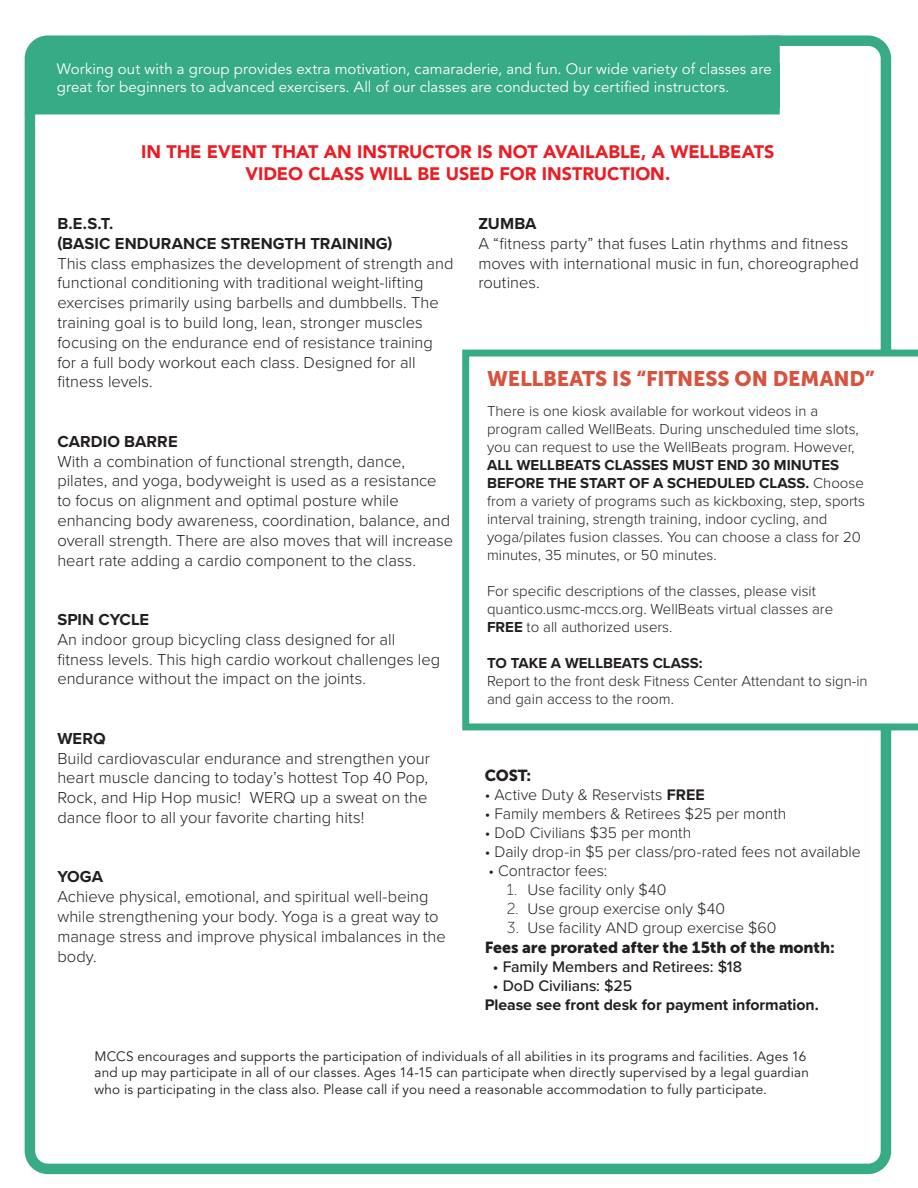
<style>
.page{position:relative;width:918px;height:1188px;background:#fff}
.page>*{position:absolute;margin:0;border:0;box-sizing:border-box;transform-origin:0 0}
.t1{font:21px "Museo Sans 900";letter-spacing:-.005em;color:#d7533e}
.t2{font:900 18px "Avenir LT Std";letter-spacing:-.005em;color:#eb1d23}
.t3{font:300 16.5px/19.8px "Proxima Nova";color:#231f20}
.t4{font:700 16.5px "Proxima Nova";letter-spacing:.005em;color:#231f20}
.t5{font:300 15.9px "Proxima Nova";letter-spacing:-.005em;color:#231f20}
.t6{font:500 15.9px "Proxima Nova";letter-spacing:-.005em;color:#231f20}
.t7{font:15.9px "Museo Sans 900";color:#231f20}
.t8{font:700 15.9px "Proxima Nova";letter-spacing:-.005em;color:#231f20}
.t9{font:300 15px/18px "Proxima Nova";color:#231f20}
.t10{font:15px/18px "Avenir LT Std";letter-spacing:.005em;color:#fff}
.t11{font:700 15px "Proxima Nova";color:#231f20}
.t12{font:13.5px/16.2px "Avenir LT Std";letter-spacing:.015em;color:#231f20}
.s1{font-weight:700}
.s2{font-family:"Museo Sans 100";font-weight:400}
</style>
<div class="page">
<div style="left:25px;top:35px;width:866px;height:1139px;border:10px solid #36ab85;border-radius:18px"></div>
<svg style="left:462px;top:350px;width:456px;height:380px"></svg>
<div style="left:25px;top:35px;width:755px;height:79px;background:#36ab85"></div>
<div style="left:57px;top:63px;width:723px;height:45px;background:#36ab85"></div>
<p class="t10" style="left:57px;top:61px;width:716px">Working out with a group provides extra motivation, camaraderie, and fun. Our wide variety of classes are great for beginners to advanced exercisers. All of our classes are conducted by certified instructors.</p>
<p class="t2" style="left:141px;top:141px;width:635px">IN THE EVENT THAT AN INSTRUCTOR IS NOT AVAILABLE, A WELLBEATS</p>
<p class="t2" style="left:246px;top:163px;width:426px">VIDEO CLASS WILL BE USED FOR INSTRUCTION.</p>
<p class="t4" style="left:478px;top:211px;width:60px">ZUMBA</p>
<p class="t3" style="left:478px;top:233px;width:382px">A “fitness party” that fuses Latin rhythms and fitness moves with international music in fun, choreographed routines.</p>
<p class="t4" style="left:57px;top:211px;width:58px">B.E.S.T.</p>
<p class="t4" style="left:57px;top:231px;width:337px">(BASIC ENDURANCE STRENGTH TRAINING)</p>
<p class="t3" style="left:57px;top:252px;width:398px">This class emphasizes the development of strength and functional conditioning with traditional weight-lifting exercises primarily using barbells and dumbbells. The training goal is to build long, lean, stronger muscles focusing on the endurance end of resistance training for a full body workout each class. Designed for all fitness levels.</p>
<p class="t1" style="left:487px;top:367px;width:389px">WELLBEATS IS “FITNESS ON DEMAND”</p>
<p class="t9" style="left:487px;top:402px;width:379px">There is one kiosk available for workout videos in a program called WellBeats. During unscheduled time slots, you can request to use the WellBeats program. However, <span class="s1">ALL WELLBEATS CLASSES MUST END 30 MINUTES BEFORE THE START OF A SCHEDULED CLASS.</span> Choose from a variety of programs such as kickboxing, step, sports interval training, strength training, indoor cycling, and yoga/pilates fusion classes. You can choose a class for 20 minutes, 35 minutes, or 50 minutes.</p>
<p class="t9" style="left:487px;top:582px;width:348px">For specific descriptions of the classes, please visit quantico.usmc-mccs.org. WellBeats virtual classes are</p>
<p class="t9" style="left:487px;top:618px;width:187px"><span class="s1">FREE</span> to all authorized users.</p>
<p class="t11" style="left:487px;top:652px;width:217px">TO TAKE A WELLBEATS CLASS:</p>
<p class="t9" style="left:487px;top:672px;width:382px">Report to the front desk Fitness Center Attendant to sign-in and gain access to the room.</p>
<p class="t4" style="left:57px;top:429px;width:122px">CARDIO BARRE</p>
<p class="t3" style="left:57px;top:450px;width:397px">With a combination of functional strength, dance, pilates, and yoga, bodyweight is used as a resistance to focus on alignment and optimal posture while enhancing body awareness, coordination, balance, and overall strength. There are also moves that will increase heart rate adding a cardio component to the class.</p>
<p class="t4" style="left:57px;top:607px;width:93px">SPIN CYCLE</p>
<p class="t3" style="left:57px;top:629px;width:385px">An indoor group bicycling class designed for all fitness levels. This high cardio workout challenges leg endurance without the impact on the joints.</p>
<p class="t4" style="left:57px;top:726px;width:50px">WERQ</p>
<p class="t3" style="left:57px;top:747px;width:374px">Build cardiovascular endurance and strengthen your heart muscle dancing to today’s hottest Top 40 Pop, Rock, and Hip Hop music! WERQ up a sweat on the dance floor to all your favorite charting hits!</p>
<p class="t7" style="left:485px;top:766px;width:48px">COST:</p>
<p class="t5" style="left:485px;top:783px;width:222px">• Active Duty &amp; Reservists <span class="s1">FREE</span></p>
<p class="t5" style="left:485px;top:802px;width:303px">• Family members &amp; Retirees $25 per month</p>
<p class="t5" style="left:485px;top:821px;width:208px">• DoD Civilians $35 per month</p>
<p class="t5" style="left:485px;top:840px;width:378px">• Daily drop-in $5 per class/pro-rated fees not available</p>
<p class="t5" style="left:488px;top:859px;width:120px">• Contractor fees:</p>
<p class="t5" style="left:507px;top:878px;width:161px"><span class="s2">1.</span> Use facility only $40</p>
<p class="t5" style="left:507px;top:897px;width:220px"><span class="s2">2.</span> Use group exercise only $40</p>
<p class="t5" style="left:507px;top:916px;width:271px"><span class="s2">3.</span> Use facility AND group exercise $60</p>
<p class="t7" style="left:485px;top:938px;width:352px">Fees are prorated after the 15th of the month:</p>
<p class="t6" style="left:493px;top:954px;width:251px">• Family Members and Retirees: $18</p>
<p class="t6" style="left:493px;top:974px;width:141px">• DoD Civilians: $25</p>
<p class="t8" style="left:485px;top:993px;width:336px">Please see front desk for payment information.</p>
<p class="t12" style="left:94px;top:1049px;width:716px">MCCS encourages and supports the participation of individuals of all abilities in its programs and facilities. Ages 16 and up may participate in all of our classes. Ages 14-15 can participate when directly supervised by a legal guardian who is participating in the class also. Please call if you need a reasonable accommodation to fully participate.</p>
<p class="t4" style="left:57px;top:865px;width:47px">YOGA</p>
<p class="t3" style="left:57px;top:886px;width:390px">Achieve physical, emotional, and spiritual well-being while strengthening your body. Yoga is a great way to manage stress and improve physical imbalances in the body.</p>
</div>
